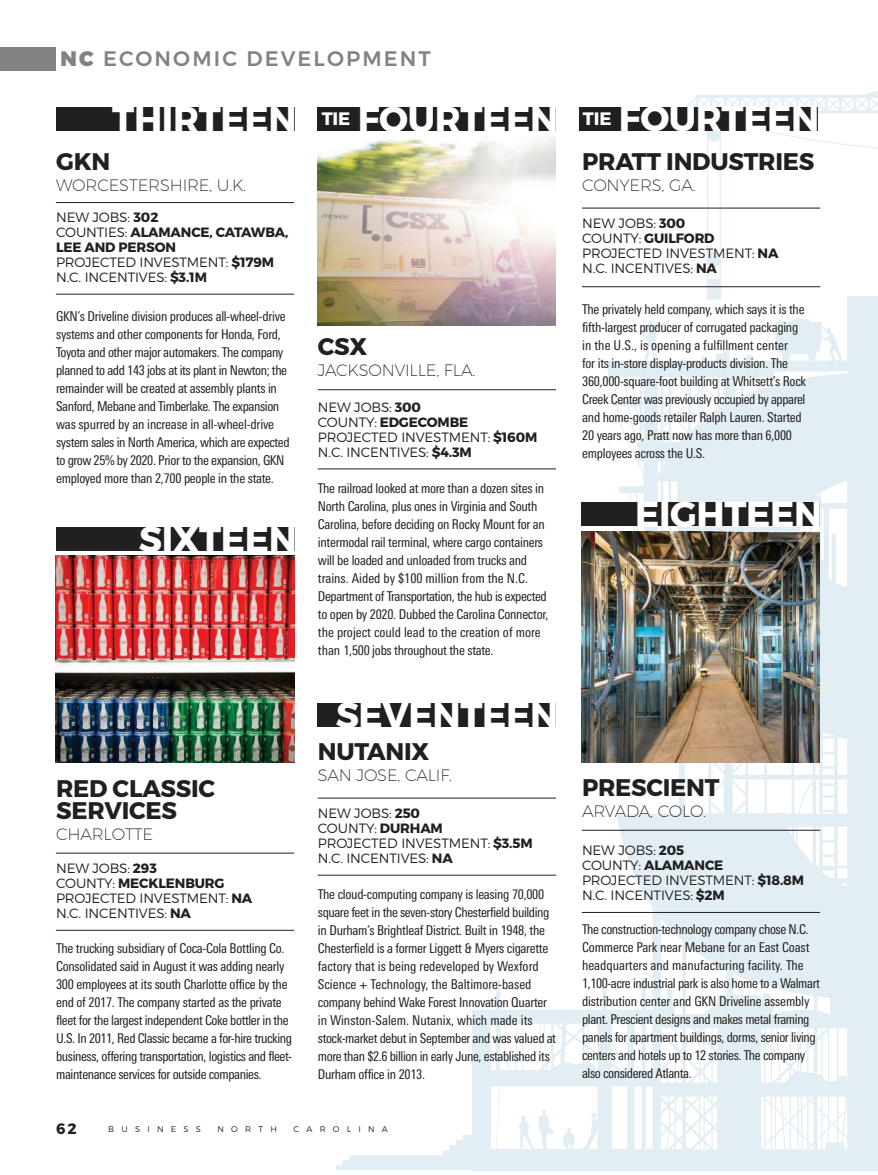
<style>
.page{position:relative;width:878px;height:1175px;background:#fff}
.page>*{position:absolute;margin:0;border:0;box-sizing:border-box;transform-origin:0 0}
.t1{font:700 36px "Montserrat";letter-spacing:-.01em;color:#fff}
.t2{font:700 24px/22.5px "Montserrat";letter-spacing:-.01em;color:#221f1f}
.t3{font:500 21px "Montserrat";letter-spacing:.1em;color:#808284}
.t4{font:700 18px "Montserrat";letter-spacing:-.01em;color:#fff}
.t5{font:200 16.5px "Montserrat";letter-spacing:-.01em;color:#221f1f}
.t6{font:700 15px "Montserrat";color:#221f1f}
.t7{font:condensed 13.5px/18px "Linotype Univers";letter-spacing:-.02em;color:#221f1f}
.t8{font:300 13.5px/15px "Montserrat";letter-spacing:-.01em;color:#221f1f}
.t9{font:300 8.25px "Montserrat";letter-spacing:.88em;color:#221f1f}
.s1{font-weight:900}
.s2{font-weight:700}
</style>
<div class="page">
<svg style="left:679px;top:91px;width:199px;height:205px"></svg>
<svg style="left:472px;top:296px;width:406px;height:875px"></svg>
<svg style="left:821px;top:322px;width:21px;height:39px"></svg>
<svg style="left:582px;top:1112px;width:15px;height:38px"></svg>
<svg style="left:641px;top:319px;width:28px;height:43px"></svg>
<svg style="left:563px;top:1127px;width:12px;height:23px"></svg>
<svg style="left:519px;top:1109px;width:34px;height:41px"></svg>
<svg style="left:336px;top:1134px;width:150px;height:36px"></svg>
<div style="left:56px;top:107px;width:238px;height:24px;background:#221f1f"></div>
<div style="left:0;top:47px;width:56px;height:24px;background:#808284"></div>
<div style="left:56px;top:527px;width:238px;height:23px;background:#221f1f"></div>
<div style="left:318px;top:703px;width:238px;height:23px;background:#221f1f"></div>
<div style="left:318px;top:107px;width:238px;height:24px;background:#221f1f"></div>
<div style="left:581px;top:502px;width:238px;height:24px;background:#221f1f"></div>
<div style="left:579px;top:107px;width:238px;height:24px;background:#221f1f"></div>
<hr style="left:56px;top:294px;width:238px;height:1px;background:#221f1f">
<hr style="left:56px;top:930px;width:238px;height:1px;background:#221f1f">
<hr style="left:318px;top:875px;width:238px;height:1px;background:#221f1f">
<hr style="left:318px;top:468px;width:238px;height:1px;background:#221f1f">
<hr style="left:582px;top:912px;width:238px;height:1px;background:#221f1f">
<hr style="left:582px;top:286px;width:238px;height:1px;background:#221f1f">
<hr style="left:56px;top:202px;width:238px;height:1px;background:#221f1f">
<hr style="left:56px;top:853px;width:238px;height:1px;background:#221f1f">
<hr style="left:318px;top:798px;width:238px;height:1px;background:#221f1f">
<hr style="left:318px;top:389px;width:238px;height:1px;background:#221f1f">
<hr style="left:582px;top:830px;width:238px;height:1px;background:#221f1f">
<hr style="left:582px;top:208px;width:238px;height:1px;background:#221f1f">
<img style="left:318px;top:137px;width:238px;height:188px">
<img style="left:582px;top:531px;width:237px;height:231px">
<img style="left:56px;top:556px;width:238px;height:206px">
<h3 class="t3" style="left:61px;top:51px;width:372px"><span class="s1">NC</span> ECONOMIC DEVELOPMENT</h3>
<h1 class="t1" style="left:358px;top:102px;width:202px">FOURTEEN</h1>
<h1 class="t1" style="left:112px;top:102px;width:186px">THIRTEEN</h1>
<h3 class="t4" style="left:321px;top:110px;width:30px">TIE</h3>
<h3 class="t4" style="left:583px;top:110px;width:30px">TIE</h3>
<h1 class="t1" style="left:618px;top:100px;width:202px">FOURTEEN</h1>
<h2 class="t2" style="left:56px;top:151px;width:56px">GKN</h2>
<p class="t5" style="left:56px;top:179px;width:192px">WORCESTERSHIRE, U.K.</p>
<p class="t8" style="left:56px;top:211px;width:234px">NEW JOBS: <span class="s2">302<br></span>COUNTIES: <span class="s2">ALAMANCE, CATAWBA,<br>LEE AND PERSON<br></span>PROJECTED INVESTMENT: <span class="s2">$179M<br></span>N.C. INCENTIVES: <span class="s2">$3.1M</span></p>
<p class="t7" style="left:56px;top:308px;width:235px">GKN’s Driveline division produces all-wheel-drive systems and other components for Honda, Ford, Toyota and other major automakers. The company planned to add 143 jobs at its plant in Newton; the remainder will be created at assembly plants in Sanford, Mebane and Timberlake. The expansion was spurred by an increase in all-wheel-drive system sales in North America, which are expected to grow 25% by 2020. Prior to the expansion, GKN employed more than 2,700 people in the state.</p>
<h1 class="t1" style="left:139px;top:521px;width:160px">SIXTEEN</h1>
<h2 class="t2" style="left:56px;top:777px;width:161px">RED CLASSIC<br>SERVICES</h2>
<p class="t5" style="left:56px;top:828px;width:98px">CHARLOTTE</p>
<p class="t8" style="left:56px;top:862px;width:198px">NEW JOBS: <span class="s2">293<br></span>COUNTY: <span class="s2">MECKLENBURG<br></span>PROJECTED INVESTMENT: <span class="s2">NA<br></span>N.C. INCENTIVES: <span class="s2">NA</span></p>
<p class="t7" style="left:56px;top:939px;width:237px">The trucking subsidiary of Coca-Cola Bottling Co.<br>Consolidated said in August it was adding nearly 300 employees at its south Charlotte office by the end of 2017. The company started as the private fleet for the largest independent Coke bottler in the U.S. In 2011, Red Classic became a for-hire trucking business, offering transportation, logistics and fleet&shy;maintenance services for outside companies.</p>
<h2 class="t2" style="left:318px;top:336px;width:51px">CSX</h2>
<p class="t5" style="left:318px;top:364px;width:159px">JACKSONVILLE, FLA.</p>
<p class="t8" style="left:318px;top:401px;width:221px">NEW JOBS: <span class="s2">300<br></span>COUNTY: <span class="s2">EDGECOMBE<br></span>PROJECTED INVESTMENT: <span class="s2">$160M<br></span>N.C. INCENTIVES: <span class="s2">$4.3M</span></p>
<p class="t7" style="left:318px;top:480px;width:232px">The railroad looked at more than a dozen sites in North Carolina, plus ones in Virginia and South Carolina, before deciding on Rocky Mount for an intermodal rail terminal, where cargo containers will be loaded and unloaded from trucks and trains. Aided by $100 million from the N.C.<br>Department of Transportation, the hub is expected to open by 2020. Dubbed the Carolina Connector, the project could lead to the creation of more than 1,500 jobs throughout the state.</p>
<h1 class="t1" style="left:336px;top:697px;width:224px">SEVENTEEN</h1>
<h2 class="t2" style="left:318px;top:740px;width:113px">NUTANIX</h2>
<p class="t5" style="left:318px;top:768px;width:136px">SAN JOSE, CALIF.</p>
<p class="t8" style="left:318px;top:807px;width:216px">NEW JOBS: <span class="s2">250<br></span>COUNTY: <span class="s2">DURHAM<br></span>PROJECTED INVESTMENT: <span class="s2">$3.5M<br></span>N.C. INCENTIVES: <span class="s2">NA</span></p>
<p class="t7" style="left:318px;top:885px;width:239px">The cloud-computing company is leasing 70,000 square feet in the seven-story Chesterfield building in Durham’s Brightleaf District. Built in 1948, the Chesterfield is a former Liggett &amp; Myers cigarette factory that is being redeveloped by Wexford Science + Technology, the Baltimore-based company behind Wake Forest Innovation Quarter in Winston-Salem. Nutanix, which made its stock-market debut in September and was valued at more than $2.6 billion in early June, established its Durham office in 2013.</p>
<p class="t6" style="left:56px;top:1121px;width:22px">62</p>
<p class="t9" style="left:108px;top:1125px;width:94px">BUSINESS</p>
<p class="t9" style="left:217px;top:1125px;width:61px">NORTH</p>
<p class="t9" style="left:293px;top:1125px;width:96px">CAROLINA</p>
<h2 class="t2" style="left:582px;top:151px;width:233px">PRATT INDUSTRIES</h2>
<p class="t5" style="left:582px;top:179px;width:115px">CONYERS, GA.</p>
<p class="t8" style="left:582px;top:217px;width:198px">NEW JOBS: <span class="s2">300<br></span>COUNTY: <span class="s2">GUILFORD<br></span>PROJECTED INVESTMENT: <span class="s2">NA<br></span>N.C. INCENTIVES: <span class="s2">NA</span></p>
<p class="t7" style="left:582px;top:301px;width:225px">The privately held company, which says it is the fifth-largest producer of corrugated packaging in the U.S., is opening a fulfillment center<br>for its in-store display-products division. The 360,000-square-foot building at Whitsett’s Rock Creek Center was previously occupied by apparel and home-goods retailer Ralph Lauren. Started 20 years ago, Pratt now has more than 6,000 employees across the U.S.</p>
<h1 class="t1" style="left:635px;top:496px;width:189px">EIGHTEEN</h1>
<h2 class="t2" style="left:582px;top:776px;width:139px">PRESCIENT</h2>
<p class="t5" style="left:582px;top:804px;width:125px">ARVADA, COLO.</p>
<p class="t8" style="left:582px;top:843px;width:223px">NEW JOBS: <span class="s2">205<br></span>COUNTY: <span class="s2">ALAMANCE<br></span>PROJECTED INVESTMENT: <span class="s2">$18.8M<br></span>N.C. INCENTIVES: <span class="s2">$2M</span></p>
<p class="t7" style="left:582px;top:921px;width:239px">The construction-technology company chose N.C.<br>Commerce Park near Mebane for an East Coast headquarters and manufacturing facility. The 1,100-acre industrial park is also home to a Walmart distribution center and GKN Driveline assembly plant. Prescient designs and makes metal framing panels for apartment buildings, dorms, senior living centers and hotels up to 12 stories. The company also considered Atlanta.</p>
</div>
